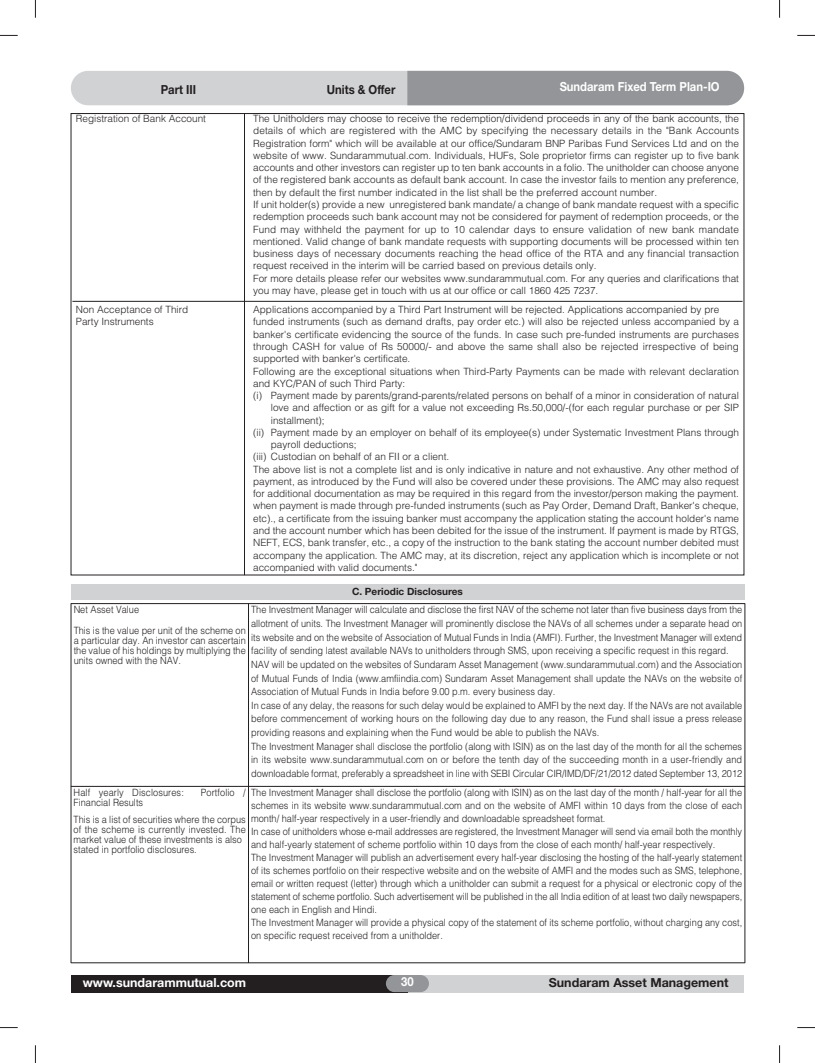
<style>
.page{position:relative;width:815px;height:1063px;background:#fff}
.page>*{position:absolute;margin:0;border:0;box-sizing:border-box;transform-origin:0 0}
.t1{font:700 12.5px "Helvetica Neue";color:#fff;scale:.9 1}
.t2{font:700 12.5px "Helvetica Neue";color:#231f20}
.t3{font:700 12.5px "Helvetica Neue";color:#fff}
.t4{font:700 12.5px "Helvetica Neue";color:#231f20;scale:.9 1}
.t5{font:300 10px/12.2px "Helvetica";color:#231f20}
.t6{font:300 10px/13.6px "Helvetica";color:#231f20;scale:.92 1}
.t7{font:700 10px "Helvetica Neue";color:#231f20}
</style>
<div class="page">
<svg style="left:35px;top:0;width:1px;height:18px"></svg>
<svg style="left:0;top:35px;width:18px;height:1px"></svg>
<svg style="left:0;top:1027px;width:18px;height:1px"></svg>
<svg style="left:797px;top:35px;width:18px;height:1px"></svg>
<svg style="left:797px;top:1027px;width:18px;height:1px"></svg>
<svg style="left:779px;top:0;width:1px;height:18px"></svg>
<svg style="left:35px;top:1045px;width:1px;height:18px"></svg>
<svg style="left:779px;top:1045px;width:1px;height:18px"></svg>
<div style="left:407px;top:975px;width:337px;height:17px;background:#d1d2d4"></div>
<div style="left:71px;top:975px;width:336px;height:17px;background:#231f20"></div>
<div style="left:386px;top:975px;width:43px;height:17px;background:#939598;border-radius:9px"></div>
<div style="left:71px;top:71px;width:673px;height:34px;background:#d1d2d4;border-radius:17px"></div>
<div style="left:407px;top:71px;width:337px;height:34px;background:#939598"></div>
<hr style="left:72px;top:301px;width:671px;height:1px;background:#231f20">
<hr style="left:244px;top:113px;width:1px;height:462px;background:#231f20">
<hr style="left:71px;top:603px;width:1px;height:360px;background:#231f20">
<hr style="left:248px;top:603px;width:1px;height:360px;background:#231f20">
<hr style="left:745px;top:603px;width:1px;height:360px;background:#231f20">
<hr style="left:71px;top:603px;width:674px;height:1px;background:#231f20">
<hr style="left:71px;top:786px;width:674px;height:1px;background:#231f20">
<hr style="left:71px;top:963px;width:674px;height:1px;background:#231f20">
<div style="left:71px;top:585px;width:673px;height:15px;background:#d1d2d4"></div>
<p class="t4" style="left:161px;top:85px;width:41px">Part III</p>
<p class="t4" style="left:327px;top:85px;width:78px">Units &amp; Offer</p>
<p class="t1" style="left:560px;top:82px;width:179px">Sundaram Fixed Term Plan-IO</p>
<p class="t5" style="left:76px;top:112px;width:132px">Registration of Bank Account</p>
<p class="t5" style="left:253px;top:112px;width:487px">The Unitholders may choose to receive the redemption/dividend proceeds in any of the bank accounts, the details of which are registered with the AMC by specifying the necessary details in the "Bank Accounts Registration form" which will be available at our office/Sundaram BNP Paribas Fund Services Ltd and on the website of www. Sundarammutual.com. Individuals, HUFs, Sole proprietor firms can register up to five bank accounts and other investors can register up to ten bank accounts in a folio. The unitholder can choose anyone of the registered bank accounts as default bank account. In case the investor fails to mention any preference, then by default the first number indicated in the list shall be the preferred account number.<br>If unit holder(s) provide a new unregistered bank mandate/ a change of bank mandate request with a specific redemption proceeds such bank account may not be considered for payment of redemption proceeds, or the Fund may withheld the payment for up to 10 calendar days to ensure validation of new bank mandate mentioned. Valid change of bank mandate requests with supporting documents will be processed within ten business days of necessary documents reaching the head office of the RTA and any financial transaction request received in the interim will be carried based on previous details only.<br>For more details please refer our websites www.sundarammutual.com. For any queries and clarifications that you may have, please get in touch with us at our office or call 1860 425 7237.</p>
<p class="t5" style="left:76px;top:303px;width:114px">Non Acceptance of Third</p>
<p class="t5" style="left:253px;top:303px;width:468px">Applications accompanied by a Third Part Instrument will be rejected. Applications accompanied by pre</p>
<p class="t5" style="left:76px;top:315px;width:79px">Party Instruments</p>
<p class="t5" style="left:253px;top:315px;width:487px">funded instruments (such as demand drafts, pay order etc.) will also be rejected unless accompanied by a</p>
<p class="t5" style="left:253px;top:327px;width:487px">banker's certificate evidencing the source of the funds. In case such pre-funded instruments are purchases</p>
<p class="t5" style="left:253px;top:340px;width:487px">through CASH for value of Rs 50000/- and above the same shall also be rejected irrespective of being</p>
<p class="t5" style="left:253px;top:352px;width:159px">supported with banker's certificate.</p>
<p class="t5" style="left:253px;top:364px;width:487px">Following are the exceptional situations when Third-Party Payments can be made with relevant declaration</p>
<p class="t5" style="left:253px;top:376px;width:154px">and KYC/PAN of such Third Party:</p>
<p class="t5" style="left:253px;top:389px;width:487px">(i) Payment made by parents/grand-parents/related persons on behalf of a minor in consideration of natural</p>
<p class="t5" style="left:271px;top:401px;width:470px">love and affection or as gift for a value not exceeding Rs.50,000/-(for each regular purchase or per SIP</p>
<p class="t5" style="left:271px;top:413px;width:55px">installment);</p>
<p class="t5" style="left:253px;top:425px;width:487px">(ii) Payment made by an employer on behalf of its employee(s) under Systematic Investment Plans through</p>
<p class="t5" style="left:271px;top:438px;width:87px">payroll deductions;</p>
<p class="t5" style="left:253px;top:450px;width:198px">(iii) Custodian on behalf of an FII or a client.</p>
<p class="t5" style="left:253px;top:462px;width:487px">The above list is not a complete list and is only indicative in nature and not exhaustive. Any other method of</p>
<p class="t5" style="left:253px;top:475px;width:487px">payment, as introduced by the Fund will also be covered under these provisions. The AMC may also request</p>
<p class="t5" style="left:253px;top:487px;width:487px">for additional documentation as may be required in this regard from the investor/person making the payment.</p>
<p class="t5" style="left:253px;top:499px;width:487px">when payment is made through pre-funded instruments (such as Pay Order, Demand Draft, Banker's cheque,</p>
<p class="t5" style="left:253px;top:511px;width:487px">etc)., a certificate from the issuing banker must accompany the application stating the account holder's name</p>
<p class="t5" style="left:253px;top:524px;width:487px">and the account number which has been debited for the issue of the instrument. If payment is made by RTGS,</p>
<p class="t5" style="left:253px;top:536px;width:487px">NEFT, ECS, bank transfer, etc., a copy of the instruction to the bank stating the account number debited must</p>
<p class="t5" style="left:253px;top:548px;width:487px">accompany the application. The AMC may, at its discretion, reject any application which is incomplete or not</p>
<p class="t5" style="left:253px;top:560px;width:166px">accompanied with valid documents."</p>
<p class="t6" style="left:74px;top:599px;width:189px;line-height:20.6px">Net Asset Value<br>This is the value per unit of the scheme on</p>
<p class="t6" style="left:74px;top:635px;width:189px;line-height:10px;text-align:justify">a particular day. An investor can ascertain the value of his holdings by multiplying the units owned with the NAV.</p>
<p class="t7" style="left:352px;top:588px;width:112px">C. Periodic Disclosures</p>
<p class="t6" style="left:251px;top:602px;width:535px">The Investment Manager will calculate and disclose the first NAV of the scheme not later than five business days from the allotment of units. The Investment Manager will prominently disclose the NAVs of all schemes under a separate head on its website and on the website of Association of Mutual Funds in India (AMFI). Further, the Investment Manager will extend facility of sending latest available NAVs to unitholders through SMS, upon receiving a specific request in this regard.<br>NAV will be updated on the websites of Sundaram Asset Management (www.sundarammutual.com) and the Association of Mutual Funds of India (www.amfiindia.com) Sundaram Asset Management shall update the NAVs on the website of Association of Mutual Funds in India before 9.00 p.m. every business day.<br>In case of any delay, the reasons for such delay would be explained to AMFI by the next day. If the NAVs are not available before commencement of working hours on the following day due to any reason, the Fund shall issue a press release providing reasons and explaining when the Fund would be able to publish the NAVs.<br>The Investment Manager shall disclose the portfolio (along with ISIN) as on the last day of the month for all the schemes in its website www.sundarammutual.com on or before the tenth day of the succeeding month in a user-friendly and downloadable format, preferably a spreadsheet in line with SEBI Circular CIR/IMD/DF/21/2012 dated September 13, 2012</p>
<p class="t6" style="left:74px;top:785px;width:121px">Half yearly Disclosures:</p>
<p class="t6" style="left:201px;top:785px;width:50px">Portfolio /</p>
<p class="t6" style="left:74px;top:793px;width:189px;line-height:17.1px">Financial Results<br>This is a list of securities where the corpus</p>
<p class="t6" style="left:74px;top:824px;width:189px;line-height:10px">of the scheme is currently invested. The market value of these investments is also stated in portfolio disclosures.</p>
<p class="t6" style="left:251px;top:785px;width:535px;line-height:13px">The Investment Manager shall disclose the portfolio (along with ISIN) as on the last day of the month / half-year for all the schemes in its website www.sundarammutual.com and on the website of AMFI within 10 days from the close of each month/ half-year respectively in a user-friendly and downloadable spreadsheet format.<br>In case of unitholders whose e-mail addresses are registered, the Investment Manager will send via email both the monthly and half-yearly statement of scheme portfolio within 10 days from the close of each month/ half-year respectively.<br>The Investment Manager will publish an advertisement every half-year disclosing the hosting of the half-yearly statement of its schemes portfolio on their respective website and on the website of AMFI and the modes such as SMS, telephone, email or written request (letter) through which a unitholder can submit a request for a physical or electronic copy of the statement of scheme portfolio. Such advertisement will be published in the all India edition of at least two daily newspapers, one each in English and Hindi.<br>The Investment Manager will provide a physical copy of the statement of its scheme portfolio, without charging any cost, on specific request received from a unitholder.</p>
<p class="t3" style="left:83px;top:978px;width:165px">www.sundarammutual.com</p>
<p class="t1" style="left:401px;top:977px;width:15px">30</p>
<p class="t2" style="left:549px;top:978px;width:181px">Sundaram Asset Management</p>
</div>
